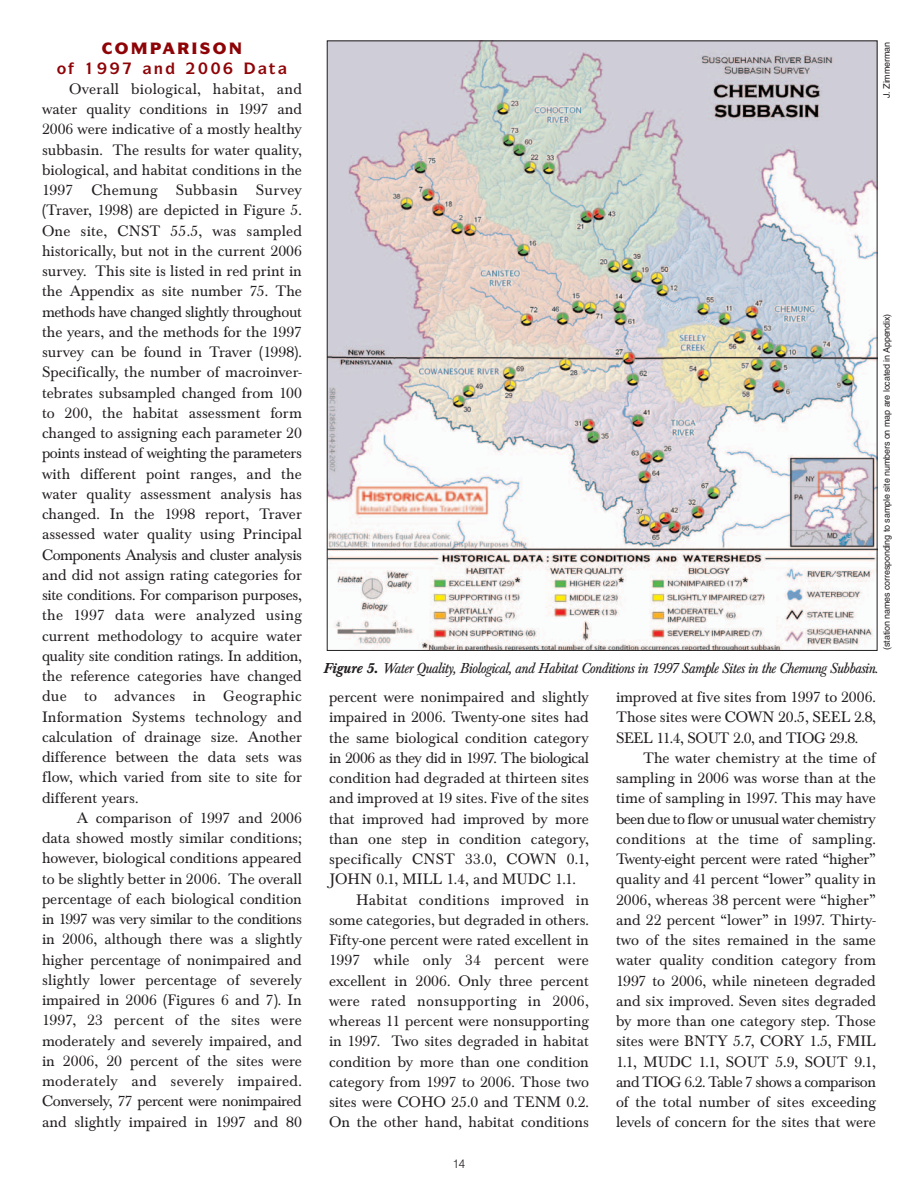
<style>
.page{position:relative;width:918px;height:1188px;background:#fff}
.page>*{position:absolute;margin:0;border:0;box-sizing:border-box;transform-origin:0 0}
.t1{font:15.75px/20.2px "Baskerville T";color:#231f20;text-align:justify}
.t2{font:15.75px "Baskerville T";letter-spacing:.02em;color:#231f20}
.t3{font:15.75px "Baskerville T";letter-spacing:-.03em;color:#231f20}
.t4{font:700 15.75px "Symbol";color:#8e0306}
.t5{font:italic 15px "Baskerville T";letter-spacing:-.035em;color:#231f20}
.t6{font:12.75px "Nimbus San D Ligh";color:#231f20}
.t7{font:9px "Helvetica";letter-spacing:-.015em;color:#231f20}
.s1{font-weight:500}
</style>
<div class="page">
<img style="left:329px;top:42px;width:547px;height:607px">
<p class="t4" style="left:154px;top:62px;width:11px">■</p>
<p class="t1" style="left:42px;top:80px;width:262px;text-indent:27px">Overall biological, habitat, and water quality conditions in 1997 and 2006 were indicative of a mostly healthy subbasin. The results for water quality, biological, and habitat conditions in the 1997 Chemung Subbasin Survey (Traver, 1998) are depicted in Figure 5.<br>One site, CNST 55.5, was sampled historically, but not in the current 2006 survey. This site is listed in red print in the Appendix as site number 75. The methods have changed slightly throughout the years, and the methods for the 1997 survey can be found in Traver (1998).<br>Specifically, the number of macroinver&shy;tebrates subsampled changed from 100 to 200, the habitat assessment form changed to assigning each parameter 20 points instead of weighting the parameters with different point ranges, and the water quality assessment analysis has changed. In the 1998 report, Traver assessed water quality using Principal Components Analysis and cluster analysis and did not assign rating categories for site conditions. For comparison purposes, the 1997 data were analyzed using current methodology to acquire water quality site condition ratings. In addition, the reference categories have changed due to advances in Geographic Information Systems technology and calculation of drainage size. Another difference between the data sets was flow, which varied from site to site for different years.</p>
<p class="t1" style="left:42px;top:809px;width:262px;text-indent:35px">A comparison of 1997 and 2006 data showed mostly similar conditions; however, biological conditions appeared to be slightly better in 2006. The overall percentage of each biological condition in 1997 was very similar to the conditions in 2006, although there was a slightly higher percentage of nonimpaired and slightly lower percentage of severely impaired in 2006 (Figures 6 and 7). In 1997, 23 percent of the sites were moderately and severely impaired, and in 2006, 20 percent of the sites were moderately and severely impaired.<br>Conversely, 77 percent were nonimpaired and slightly impaired in 1997 and 80</p>
<p class="t7" style="left:884px;top:98px;width:58px;rotate:-90deg">J. Zimmerman</p>
<p class="t7" style="left:883px;top:650px;width:338px;rotate:-90deg">(station names corresponding to sample site numbers on map are located in Appendix)</p>
<p class="t5" style="left:323px;top:662px;width:557px"><span class="s1">Figure 5.</span> Water Quality, Biological, and Habitat Conditions in 1997 Sample Sites in the Chemung Subbasin.</p>
<p class="t1" style="left:329px;top:689px;width:261px">percent were nonimpaired and slightly</p>
<p class="t1" style="left:329px;top:709px;width:261px">impaired in 2006. Twenty-one sites had</p>
<p class="t1" style="left:329px;top:729px;width:261px">the same biological condition category</p>
<p class="t3" style="left:329px;top:752px;width:261px">in 2006 as they did in 1997. The biological</p>
<p class="t1" style="left:329px;top:770px;width:261px">condition had degraded at thirteen sites</p>
<p class="t1" style="left:329px;top:790px;width:261px">and improved at 19 sites. Five of the sites</p>
<p class="t1" style="left:329px;top:810px;width:261px">that improved had improved by more</p>
<p class="t1" style="left:329px;top:830px;width:261px">than one step in condition category,</p>
<p class="t1" style="left:329px;top:851px;width:262px">specifically CNST 33.0, COWN 0.1,</p>
<p class="t1" style="left:329px;top:871px;width:248px">JOHN 0.1, MILL 1.4, and MUDC 1.1.</p>
<p class="t2" style="left:356px;top:894px;width:234px">Habitat conditions improved in</p>
<p class="t1" style="left:329px;top:911px;width:261px">some categories, but degraded in others.</p>
<p class="t1" style="left:329px;top:932px;width:261px">Fifty-one percent were rated excellent in</p>
<p class="t2" style="left:329px;top:955px;width:261px">1997 while only 34 percent were</p>
<p class="t1" style="left:329px;top:972px;width:261px">excellent in 2006. Only three percent</p>
<p class="t2" style="left:329px;top:995px;width:261px">were rated nonsupporting in 2006,</p>
<p class="t1" style="left:329px;top:1013px;width:261px">whereas 11 percent were nonsupporting</p>
<p class="t1" style="left:329px;top:1033px;width:262px">in 1997. Two sites degraded in habitat</p>
<p class="t1" style="left:329px;top:1053px;width:261px">condition by more than one condition</p>
<p class="t1" style="left:329px;top:1073px;width:262px">category from 1997 to 2006. Those two</p>
<p class="t1" style="left:329px;top:1094px;width:261px">sites were COHO 25.0 and TENM 0.2.</p>
<p class="t1" style="left:329px;top:1114px;width:261px">On the other hand, habitat conditions</p>
<p class="t6" style="left:453px;top:1160px;width:14px">14</p>
<p class="t1" style="left:616px;top:689px;width:262px">improved at five sites from 1997 to 2006.<br>Those sites were COWN 20.5, SEEL 2.8, SEEL 11.4, SOUT 2.0, and TIOG 29.8.</p>
<p class="t1" style="left:616px;top:749px;width:262px;text-indent:27px">The water chemistry at the time of sampling in 2006 was worse than at the time of sampling in 1997. This may have been due to flow or unusual water chemistry conditions at the time of sampling.<br>Twenty-eight percent were rated “higher” quality and 41 percent “lower” quality in 2006, whereas 38 percent were “higher” and 22 percent “lower” in 1997. Thirty&shy;two of the sites remained in the same water quality condition category from 1997 to 2006, while nineteen degraded and six improved. Seven sites degraded by more than one category step. Those sites were BNTY 5.7, CORY 1.5, FMIL 1.1, MUDC 1.1, SOUT 5.9, SOUT 9.1, and TIOG 6.2. Table 7 shows a comparison of the total number of sites exceeding levels of concern for the sites that were</p>
</div>
